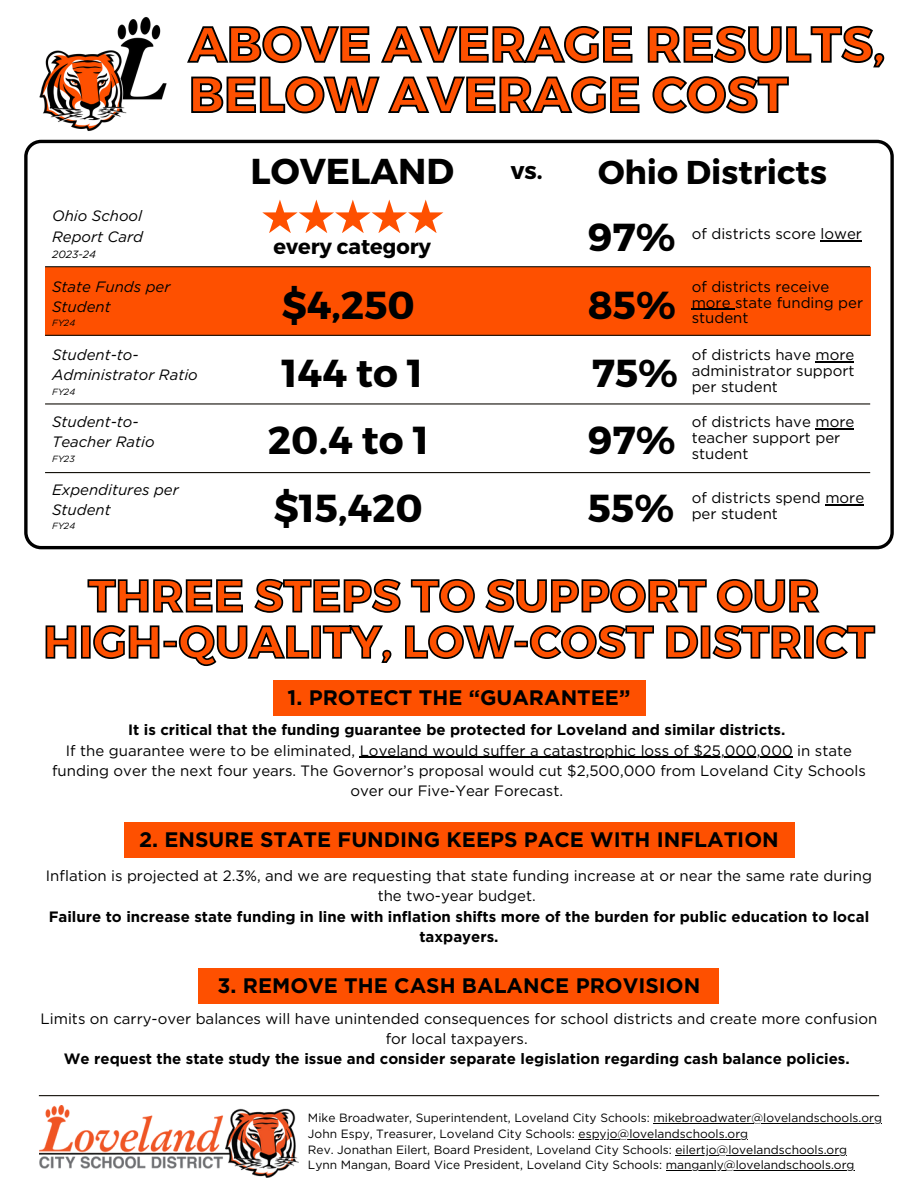
<style>
.page{position:relative;width:918px;height:1188px;background:#fff}
.page>*{position:absolute;margin:0;border:0;box-sizing:border-box;transform-origin:0 0}
.t1{font:700 49.35px/50.2px "Montserrat";color:#fe5000}
.t2{font:700 45px/46.2px "Montserrat";color:#fe5000;text-align:center}
.t3{font:700 39px "Montserrat";color:#000}
.t4{font:700 36px "Montserrat";color:#000}
.t5{font:700 33px "Montserrat";color:#000}
.t6{font:700 24px "Montserrat";color:#000}
.t7{font:700 21px "Gotham";color:#000}
.t8{font:700 21px "Montserrat";color:#000}
.t9{font:15px/15.8px "Gotham";color:#000;text-align:center}
.t10{font:700 15px/20.2px "Gotham";color:#000;text-align:center}
.t11{font:italic 15px/20.2px "Gotham";color:#000}
.t12{font:12px "Gotham";color:#000}
.t13{font:italic 10.5px "Gotham";color:#000}
.t14{font:italic 9px "Gotham";color:#000}
</style>
<div class="page">
<hr style="left:39px;top:1095px;width:840px;height:1px;background:#14110a">
<img style="left:40px;top:1105px;width:258px;height:72px">
<img style="left:39px;top:17px;width:130px;height:123px">
<div style="left:273px;top:680px;width:372px;height:36px;background:#fe5000"></div>
<hr style="left:360px;top:757px;width:433px;height:1px;background:#000">
<div style="left:199px;top:968px;width:520px;height:36px;background:#fe5000"></div>
<div style="left:124px;top:822px;width:670px;height:36px;background:#fe5000"></div>
<svg style="left:187px;top:25px;width:698px;height:43px"></svg>
<svg style="left:191px;top:76px;width:598px;height:38px"></svg>
<hr style="left:654px;top:1123px;width:228px;height:1px;background:#000">
<hr style="left:579px;top:1139px;width:169px;height:1px;background:#000">
<hr style="left:676px;top:1155px;width:171px;height:1px;background:#000">
<hr style="left:666px;top:1170px;width:189px;height:1px;background:#000">
<svg style="left:87px;top:578px;width:733px;height:35px"></svg>
<svg style="left:45px;top:625px;width:831px;height:41px"></svg>
<svg style="left:24px;top:140px;width:870px;height:409px"></svg>
<hr style="left:816px;top:362px;width:38px;height:1px;background:#000">
<hr style="left:816px;top:428px;width:38px;height:2px;background:#000">
<hr style="left:825px;top:504px;width:39px;height:1px;background:#000">
<hr style="left:692px;top:309px;width:43px;height:1px;background:#000">
<h1 class="t1" style="left:189px;top:17px;width:698px">ABOVE AVERAGE RESULTS,<br>BELOW AVERAGE COST</h1>
<h4 class="t11" style="left:52px;top:206px;width:93px">Ohio School<br>Report Card</h4>
<p class="t13" style="left:52px;top:248px;width:45px">2023-24</p>
<p class="t11" style="left:52px;top:276px;width:120px">State Funds per<br>Student</p>
<p class="t14" style="left:52px;top:318px;width:25px">FY24</p>
<h3 class="t11" style="left:52px;top:345px;width:147px">Student-to-<br>Administrator Ratio</h3>
<p class="t14" style="left:52px;top:386px;width:25px">FY24</p>
<h3 class="t11" style="left:52px;top:412px;width:104px">Student-to-<br>Teacher Ratio</h3>
<h3 class="t14" style="left:52px;top:453px;width:24px">FY23</h3>
<p class="t11" style="left:52px;top:479px;width:128px">Expenditures per<br>Student</p>
<h6 class="t14" style="left:52px;top:521px;width:25px">FY24</h6>
<p class="t4" style="left:251px;top:148px;width:205px">LOVELAND</p>
<p class="t8" style="left:274px;top:233px;width:159px">every category</p>
<p class="t6" style="left:511px;top:154px;width:33px">vs.</p>
<p class="t5" style="left:598px;top:151px;width:230px">Ohio Districts</p>
<p class="t3" style="left:588px;top:211px;width:89px">97%</p>
<p class="t9" style="left:692px;top:226px;width:172px">of districts score lower</p>
<p class="t3" style="left:282px;top:280px;width:135px">$4,250</p>
<h6 class="t9" style="left:692px;top:279px;width:173px;text-align:left">of districts receive more state funding per student</h6>
<p class="t3" style="left:588px;top:280px;width:90px">85%</p>
<p class="t9" style="left:692px;top:347px;width:165px;text-align:justify">of districts have more administrator support per student</p>
<h3 class="t3" style="left:282px;top:348px;width:143px">144 to 1</h3>
<p class="t3" style="left:592px;top:348px;width:88px">75%</p>
<p class="t3" style="left:268px;top:415px;width:162px">20.4 to 1</p>
<p class="t9" style="left:692px;top:414px;width:164px;text-align:left">of districts have more teacher support per student</p>
<p class="t3" style="left:588px;top:415px;width:89px">97%</p>
<h6 class="t3" style="left:274px;top:483px;width:151px">$15,420</h6>
<p class="t9" style="left:692px;top:490px;width:174px;text-align:left">of districts spend more per student</p>
<p class="t3" style="left:588px;top:483px;width:88px">55%</p>
<h2 class="t2" style="left:43px;top:570px;width:833px">THREE STEPS TO SUPPORT OUR<br>HIGH-QUALITY, LOW-COST DISTRICT</h2>
<p class="t7" style="left:288px;top:684px;width:344px">1. PROTECT THE “GUARANTEE”</p>
<p class="t10" style="left:128px;top:720px;width:659px">It is critical that the funding guarantee be protected for Loveland and similar districts.</p>
<p class="t9" style="left:66px;top:742px;width:788px">If the guarantee were to be eliminated, Loveland would suffer a catastrophic loss of $25,000,000 in state</p>
<h3 class="t9" style="left:52px;top:760px;width:815px;line-height:20.2px">funding over the next four years. The Governor’s proposal would cut $2,500,000 from Loveland City Schools over our Five-Year Forecast.</h3>
<p class="t7" style="left:139px;top:827px;width:641px">2. ENSURE STATE FUNDING KEEPS PACE WITH INFLATION</p>
<h3 class="t9" style="left:46px;top:866px;width:828px;line-height:20.2px">Inflation is projected at 2.3%, and we are requesting that state funding increase at or near the same rate during the two-year budget.</h3>
<p class="t10" style="left:49px;top:906px;width:822px">Failure to increase state funding in line with inflation shifts more of the burden for public education to local taxpayers.</p>
<h5 class="t7" style="left:218px;top:973px;width:484px">3. REMOVE THE CASH BALANCE PROVISION</h5>
<h3 class="t9" style="left:41px;top:1008px;width:838px;line-height:20.2px">Limits on carry-over balances will have unintended consequences for school districts and create more confusion for local taxpayers.</h3>
<h2 class="t10" style="left:64px;top:1048px;width:788px">We request the state study the issue and consider separate legislation regarding cash balance policies.</h2>
<p class="t12" style="left:308px;top:1110px;width:576px">Mike Broadwater, Superintendent, Loveland City Schools: mikebroadwater@lovelandschools.org</p>
<h3 class="t12" style="left:308px;top:1126px;width:442px">John Espy, Treasurer, Loveland City Schools: espyjo@lovelandschools.org</h3>
<p class="t12" style="left:308px;top:1142px;width:541px">Rev. Jonathan Eilert, Board President, Loveland City Schools: eilertjo@lovelandschools.org</p>
<h3 class="t12" style="left:308px;top:1158px;width:548px">Lynn Mangan, Board Vice President, Loveland City Schools: manganly@lovelandschools.org</h3>
</div>
